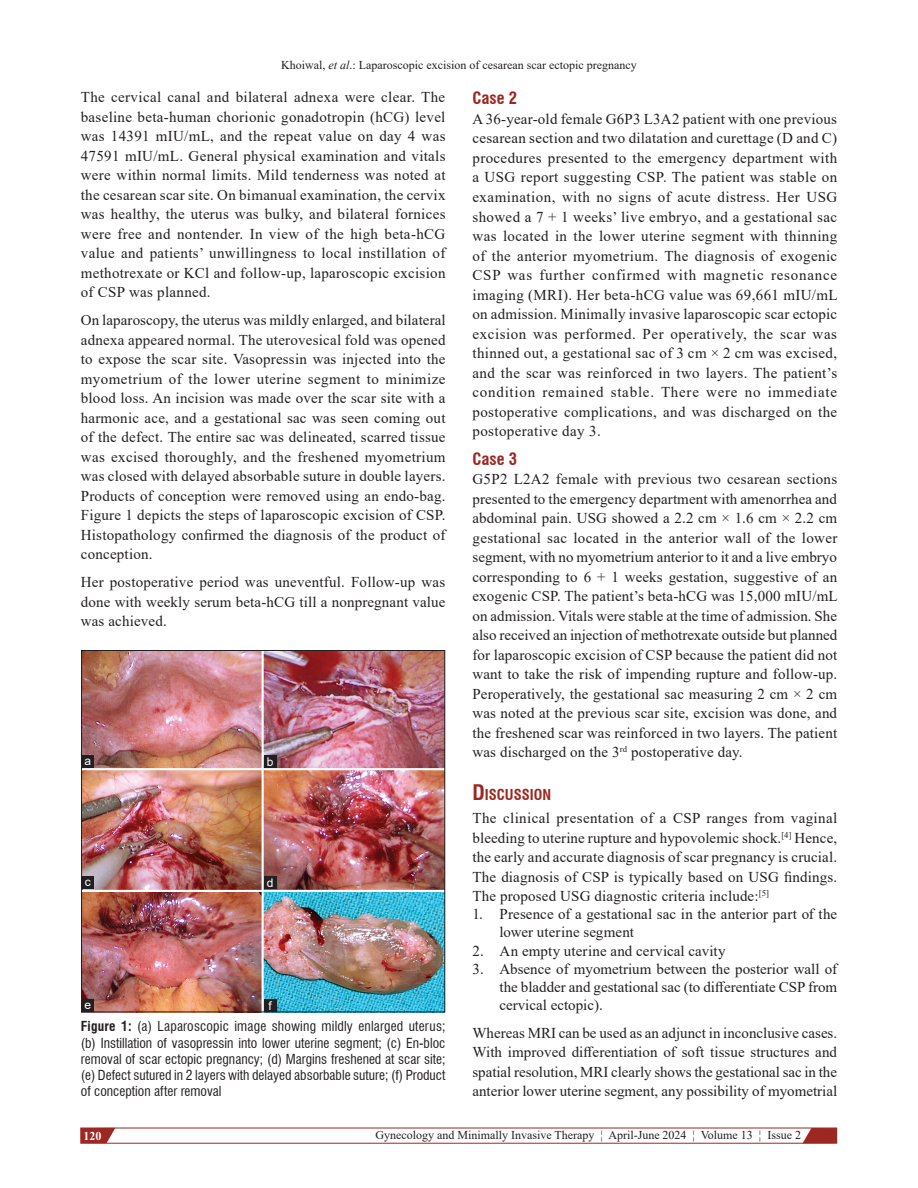
<style>
.page{position:relative;width:918px;height:1188px;background:#fff}
.page>*{position:absolute;margin:0;border:0;box-sizing:border-box;transform-origin:0 0}
.t1{font:700 condensed 16.5px "Swiss 721 BT";color:#9d2721}
.TX{font:15px/19.5px "Times New Roman";letter-spacing:.01em;color:#231f20;text-align:justify}
.LL{font:15px/18px "Times New Roman";color:#231f20;text-align:justify}
.L{font:15px/18px "Times New Roman";letter-spacing:.005em;color:#231f20}
.t2{font:700 condensed 14.7px "Swiss 721 BT";color:#9d2721}
.FGC{font:condensed 13.5px/16.2px "Swiss 721 BT";color:#231f20;text-align:justify}
.t3{font:12px "Times New Roman";color:#231f20}
.LABEL{font:12px "Arial";color:#fff}
.t4{font:700 12px "Times New Roman";color:#fff}
.s1{font-style:italic}
.s2{font-weight:700}
.s3{font-size:21px}
</style>
<div class="page">
<svg style="left:80px;top:1128px;width:758px;height:16px"></svg>
<img style="left:83px;top:652px;width:360px;height:358px">
<div style="left:81px;top:650px;width:364px;height:362px;border:1px solid #231f20"></div>
<div style="left:264px;top:877px;width:13px;height:12px;background:#231f20"></div>
<div style="left:81px;top:877px;width:13px;height:12px;background:#231f20"></div>
<div style="left:264px;top:755px;width:13px;height:13px;background:#231f20"></div>
<div style="left:264px;top:999px;width:13px;height:13px;background:#231f20"></div>
<div style="left:81px;top:755px;width:13px;height:13px;background:#231f20"></div>
<div style="left:81px;top:999px;width:13px;height:13px;background:#231f20"></div>
<p class="t3" style="left:281px;top:56px;width:357px">Khoiwal, <span class="s1">et al</span>.: Laparoscopic excision of cesarean scar ectopic pregnancy</p>
<p class="TX" style="left:81px;top:87px;width:366px">The cervical canal and bilateral adnexa were clear. The baseline beta‑human chorionic gonadotropin (hCG) level was 14391 mIU/mL, and the repeat value on day 4 was 47591 mIU/mL. General physical examination and vitals were within normal limits. Mild tenderness was noted at the cesarean scar site. On bimanual examination, the cervix was healthy, the uterus was bulky, and bilateral fornices were free and nontender. In view of the high beta‑hCG value and patients’ unwillingness to local instillation of methotrexate or KCl and follow‑up, laparoscopic excision of CSP was planned.</p>
<p class="TX" style="left:81px;top:310px;width:366px">On laparoscopy, the uterus was mildly enlarged, and bilateral adnexa appeared normal. The uterovesical fold was opened to expose the scar site. Vasopressin was injected into the myometrium of the lower uterine segment to minimize blood loss. An incision was made over the scar site with a harmonic ace, and a gestational sac was seen coming out of the defect. The entire sac was delineated, scarred tissue was excised thoroughly, and the freshened myometrium was closed with delayed absorbable suture in double layers.<br>Products of conception were removed using an endo‑bag.<br>Figure 1 depicts the steps of laparoscopic excision of CSP.<br>Histopathology confirmed the diagnosis of the product of conception.</p>
<p class="TX" style="left:81px;top:572px;width:366px">Her postoperative period was uneventful. Follow‑up was done with weekly serum beta‑hCG till a nonpregnant value was achieved.</p>
<p class="LABEL" style="left:84px;top:752px;width:8px">a</p>
<p class="LABEL" style="left:267px;top:753px;width:8px">b</p>
<p class="LABEL" style="left:85px;top:874px;width:7px">c</p>
<p class="LABEL" style="left:267px;top:875px;width:8px">d</p>
<p class="LABEL" style="left:84px;top:997px;width:8px">e</p>
<p class="LABEL" style="left:269px;top:998px;width:5px">f</p>
<p class="FGC" style="left:81px;top:1018px;width:366px"><span class="s2">Figure 1:</span> (a) Laparoscopic image showing mildly enlarged uterus; (b) Instillation of vasopressin into lower uterine segment; (c) En‑bloc removal of scar ectopic pregnancy; (d) Margins freshened at scar site; (e) Defect sutured in 2 layers with delayed absorbable suture; (f) Product of conception after removal</p>
<h2 class="t1" style="left:472px;top:88px;width:46px">Case 2</h2>
<p class="TX" style="left:472px;top:109px;width:367px">A 36‑year‑old female G6P3 L3A2 patient with one previous cesarean section and two dilatation and curettage (D and C) procedures presented to the emergency department with a USG report suggesting CSP. The patient was stable on examination, with no signs of acute distress. Her USG showed a 7 + 1 weeks’ live embryo, and a gestational sac was located in the lower uterine segment with thinning of the anterior myometrium. The diagnosis of exogenic CSP was further confirmed with magnetic resonance imaging (MRI). Her beta‑hCG value was 69,661 mIU/mL on admission. Minimally invasive laparoscopic scar ectopic excision was performed. Per operatively, the scar was thinned out, a gestational sac of 3 cm × 2 cm was excised, and the scar was reinforced in two layers. The patient’s condition remained stable. There were no immediate postoperative complications, and was discharged on the postoperative day 3.</p>
<h2 class="t1" style="left:473px;top:449px;width:46px">Case 3</h2>
<p class="TX" style="left:473px;top:469px;width:367px">G5P2 L2A2 female with previous two cesarean sections presented to the emergency department with amenorrhea and abdominal pain. USG showed a 2.2 cm × 1.6 cm × 2.2 cm gestational sac located in the anterior wall of the lower segment, with no myometrium anterior to it and a live embryo corresponding to 6 + 1 weeks gestation, suggestive of an exogenic CSP. The patient’s beta‑hCG was 15,000 mIU/mL on admission. Vitals were stable at the time of admission. She also received an injection of methotrexate outside but planned for laparoscopic excision of CSP because the patient did not want to take the risk of impending rupture and follow‑up.<br>Peroperatively, the gestational sac measuring 2 cm × 2 cm was noted at the previous scar site, excision was done, and the freshened scar was reinforced in two layers. The patient was discharged on the 3<sup>rd</sup> postoperative day.</p>
<h1 class="t2" style="left:473px;top:785px;width:80px"><span class="s3">D</span>ISCUSSION</h1>
<p class="TX" style="left:473px;top:808px;width:366px">The clinical presentation of a CSP ranges from vaginal bleeding to uterine rupture and hypovolemic shock.<sup>[4]</sup> Hence, the early and accurate diagnosis of scar pregnancy is crucial.<br>The diagnosis of CSP is typically based on USG findings.<br>The proposed USG diagnostic criteria include:<sup>[5]</sup></p>
<p class="L" style="left:500px;top:905px;width:339px;text-indent:-27px">1. Presence of a gestational sac in the anterior part of the lower uterine segment</p>
<p class="L" style="left:473px;top:941px;width:255px">2. An empty uterine and cervical cavity</p>
<p class="LL" style="left:500px;top:959px;width:339px;text-indent:-27px">3. Absence of myometrium between the posterior wall of the bladder and gestational sac (to differentiate CSP from cervical ectopic).</p>
<p class="TX" style="left:473px;top:1022px;width:366px">Whereas MRI can be used as an adjunct in inconclusive cases.<br>With improved differentiation of soft tissue structures and spatial resolution, MRI clearly shows the gestational sac in the anterior lower uterine segment, any possibility of myometrial</p>
<p class="t4" style="left:84px;top:1127px;width:19px">120</p>
<p class="t3" style="left:376px;top:1127px;width:427px">Gynecology and Minimally Invasive Therapy ¦ April-June 2024 ¦ Volume 13 ¦ Issue 2</p>
</div>
